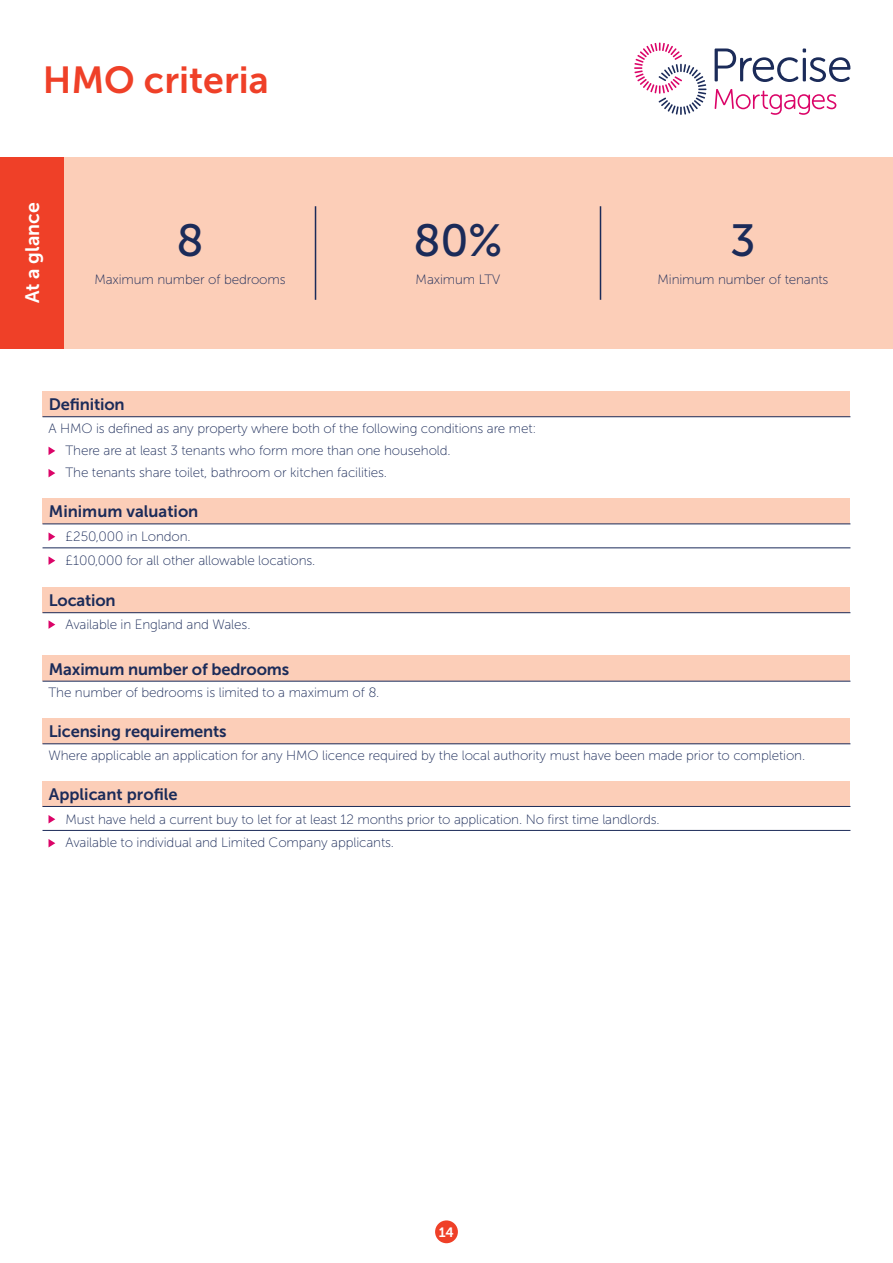
<style>
.page{position:relative;width:893px;height:1263px;background:#fff}
.page>*{position:absolute;margin:0;border:0;box-sizing:border-box;transform-origin:0 0}
.t1{font:45px "Museo Sans 500";color:#1b2b59}
.t2{font:37.5px "Museo Sans 700";color:#ef4028}
.t3{font:19.5px "Museo Sans 700";color:#fff}
.t4{font:16.5px "Museo Sans 700";letter-spacing:-.01em;color:#1b2b59}
.t5{font:13.5px/24px "Museo Sans 100";letter-spacing:-.01em;color:#1b2b59}
.t6{font:13.5px "Museo Sans 700";color:#fff}
</style>
<div class="page">
<div style="left:435px;top:1220px;width:23px;height:23px;background:#ef4028;border-radius:50%"></div>
<div style="left:0;top:157px;width:893px;height:192px;background:#fcceb8"></div>
<div style="left:0;top:157px;width:64px;height:192px;background:#ef4028"></div>
<hr style="left:315px;top:206px;width:1px;height:94px;background:#1b2b59">
<hr style="left:600px;top:206px;width:1px;height:94px;background:#1b2b59">
<svg style="left:715px;top:48px;width:135px;height:34px"></svg>
<svg style="left:715px;top:89px;width:121px;height:26px"></svg>
<svg style="left:634px;top:43px;width:72px;height:72px"></svg>
<div style="left:43px;top:781px;width:807px;height:25px;background:#fcceb8"></div>
<hr style="left:43px;top:806px;width:807px;height:1px;background:#1b2b59">
<hr style="left:43px;top:830px;width:807px;height:1px;background:#1b2b59">
<svg style="left:49px;top:815px;width:6px;height:8px"></svg>
<svg style="left:49px;top:839px;width:6px;height:8px"></svg>
<div style="left:43px;top:498px;width:807px;height:26px;background:#fcceb8"></div>
<hr style="left:43px;top:523px;width:807px;height:1px;background:#1b2b59">
<hr style="left:43px;top:547px;width:807px;height:1px;background:#1b2b59">
<svg style="left:49px;top:532px;width:6px;height:9px"></svg>
<svg style="left:49px;top:556px;width:6px;height:9px"></svg>
<div style="left:43px;top:391px;width:807px;height:26px;background:#fcceb8"></div>
<hr style="left:43px;top:416px;width:807px;height:1px;background:#1b2b59">
<svg style="left:49px;top:447px;width:6px;height:8px"></svg>
<svg style="left:49px;top:469px;width:6px;height:8px"></svg>
<div style="left:43px;top:587px;width:807px;height:26px;background:#fcceb8"></div>
<hr style="left:43px;top:612px;width:807px;height:1px;background:#1b2b59">
<svg style="left:49px;top:620px;width:6px;height:9px"></svg>
<div style="left:43px;top:656px;width:807px;height:25px;background:#fcceb8"></div>
<hr style="left:43px;top:681px;width:807px;height:1px;background:#1b2b59">
<div style="left:43px;top:718px;width:807px;height:26px;background:#fcceb8"></div>
<hr style="left:43px;top:743px;width:807px;height:1px;background:#1b2b59">
<h2 class="t2" style="left:43px;top:59px;width:228px">HMO criteria</h2>
<h3 class="t3" style="left:22px;top:303px;width:102px;rotate:-90deg">At a glance</h3>
<h1 class="t1" style="left:176px;top:216px;width:29px">8</h1>
<p class="t5" style="left:94px;top:267px;width:193px">Maximum number of bedrooms</p>
<h1 class="t1" style="left:414px;top:216px;width:90px">80%</h1>
<p class="t5" style="left:416px;top:267px;width:86px">Maximum LTV</p>
<p class="t4" style="left:49px;top:395px;width:77px">Definition</p>
<p class="t5" style="left:66px;top:417px;width:473px;line-height:22.2px;text-indent:-17px">A HMO is defined as any property where both of the following conditions are met:<br>There are at least 3 tenants who form more than one household.<br>The tenants share toilet, bathroom or kitchen facilities.</p>
<p class="t4" style="left:49px;top:502px;width:151px">Minimum valuation</p>
<p class="t5" style="left:66px;top:524px;width:251px">£250,000 in London.<br>£100,000 for all other allowable locations.</p>
<h1 class="t1" style="left:730px;top:216px;width:27px">3</h1>
<p class="t5" style="left:657px;top:267px;width:172px">Minimum number of tenants</p>
<p class="t4" style="left:49px;top:591px;width:68px">Location</p>
<p class="t5" style="left:66px;top:612px;width:187px">Available in England and Wales.</p>
<p class="t4" style="left:49px;top:660px;width:242px">Maximum number of bedrooms</p>
<p class="t5" style="left:49px;top:681px;width:332px">The number of bedrooms is limited to a maximum of 8.</p>
<p class="t4" style="left:49px;top:722px;width:179px">Licensing requirements</p>
<p class="t5" style="left:49px;top:743px;width:758px">Where applicable an application for any HMO licence required by the local authority must have been made prior to completion.</p>
<p class="t4" style="left:49px;top:785px;width:130px">Applicant profile</p>
<p class="t5" style="left:66px;top:807px;width:596px">Must have held a current buy to let for at least 12 months prior to application. No first time landlords.<br>Available to individual and Limited Company applicants.</p>
<p class="t6" style="left:439px;top:1224px;width:17px">14</p>
</div>
